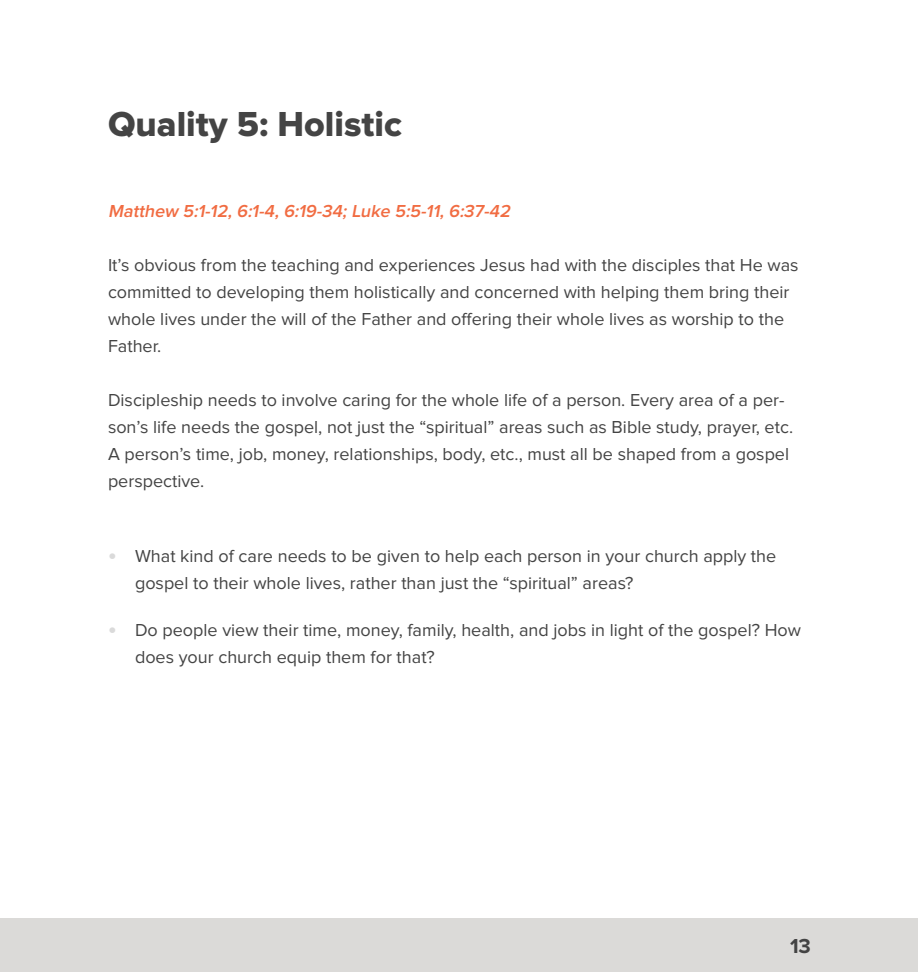
<style>
.page{position:relative;width:918px;height:972px;background:#fff}
.page>*{position:absolute;margin:0;border:0;box-sizing:border-box;transform-origin:0 0}
.t1{font:36px "Proxima Nova Extrabld";color:#444}
.t2{font:700 21px "Proxima Nova";color:#434343}
.t3{font:18px/27px "Proxima Nova";color:#444}
.t4{font:italic 600 18px "Proxima Nova";color:#f16c42}
.s1{font-weight:700;font-size:24px;color:#dadada}
</style>
<div class="page">
<div style="left:0;top:918px;width:918px;height:54px;background:#dbdad8"></div>
<p class="t1" style="left:108px;top:108px;width:296px">Quality 5: Holistic</p>
<p class="t4" style="left:108px;top:203px;width:407px">Matthew 5:1-12, 6:1-4, 6:19-34; Luke 5:5-11, 6:37-42</p>
<p class="t3" style="left:108px;top:253px;width:692px">It’s obvious from the teaching and experiences Jesus had with the disciples that He was committed to developing them holistically and concerned with helping them bring their whole lives under the will of the Father and offering their whole lives as worship to the Father.</p>
<p class="t3" style="left:108px;top:388px;width:687px">Discipleship needs to involve caring for the whole life of a person. Every area of a per&shy;son’s life needs the gospel, not just the “spiritual” areas such as Bible study, prayer, etc.<br>A person’s time, job, money, relationships, body, etc., must all be shaped from a gospel perspective.</p>
<p class="t3" style="left:135px;top:543px;width:643px;text-indent:-27px"><span class="s1">•</span> What kind of care needs to be given to help each person in your church apply the gospel to their whole lives, rather than just the “spiritual” areas?</p>
<p class="t3" style="left:135px;top:617px;width:668px;text-indent:-27px"><span class="s1">•</span> Do people view their time, money, family, health, and jobs in light of the gospel? How does your church equip them for that?</p>
<p class="t2" style="left:790px;top:937px;width:22px">13</p>
</div>
